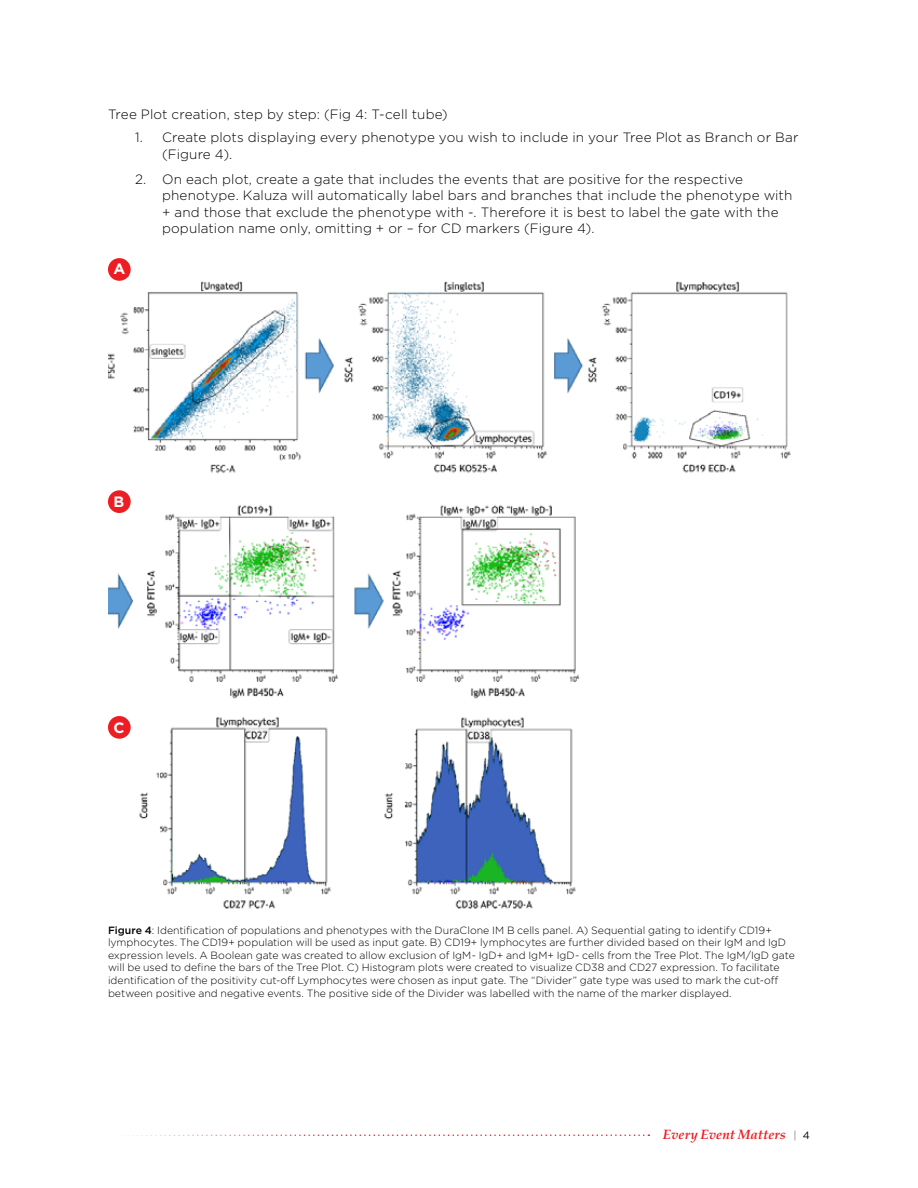
<style>
.page{position:relative;width:918px;height:1188px;background:#fff}
.page>*{position:absolute;margin:0;border:0;box-sizing:border-box;transform-origin:0 0}
.t1{font:700 15px "Gotham";color:#fff}
.t2{font:300 13.5px/16.5px "Gotham";letter-spacing:.01em;color:#000}
.t3{font:italic 700 13.5px "Palatino";color:#ed1d24}
.t4{font:300 10.5px/12.6px "Gotham";color:#000}
.s1{font-weight:500}
.s2{font-family:"Gotham";font-weight:400;font-style:normal;font-size:10.5px;color:#7e868c}
.s3{font-family:"Gotham";font-weight:400;font-style:normal;font-size:10.5px;color:#000}
</style>
<div class="page">
<svg style="left:123px;top:1134px;width:526px;height:2px"></svg>
<img style="left:108px;top:258px;width:683px;height:651px">
<div style="left:108px;top:258px;width:23px;height:23px;background:#ed1d24;border-radius:50%"></div>
<div style="left:108px;top:490px;width:23px;height:23px;background:#ed1d24;border-radius:50%"></div>
<div style="left:108px;top:716px;width:23px;height:23px;background:#ed1d24;border-radius:50%"></div>
<p class="t2" style="left:108px;top:105px;width:341px">Tree Plot creation, step by step: (Fig 4: T-cell tube)</p>
<p class="t2" style="left:162px;top:129px;width:638px;text-indent:-27px">1. Create plots displaying every phenotype you wish to include in your Tree Plot as Branch or Bar (Figure 4).</p>
<p class="t2" style="left:162px;top:170px;width:632px;text-indent:-27px">2. On each plot, create a gate that includes the events that are positive for the respective phenotype. Kaluza will automatically label bars and branches that include the phenotype with + and those that exclude the phenotype with -. Therefore it is best to label the gate with the population name only, omitting + or – for CD markers (Figure 4).</p>
<h1 class="t1" style="left:113px;top:259px;width:13px">A</h1>
<h1 class="t1" style="left:113px;top:492px;width:12px">B</h1>
<h1 class="t1" style="left:113px;top:717px;width:13px">C</h1>
<p class="t4" style="left:108px;top:923px;width:688px"><span class="s1">Figure 4</span>: Identification of populations and phenotypes with the DuraClone IM B cells panel. A) Sequential gating to identify CD19+ lymphocytes. The CD19+ population will be used as input gate. B) CD19+ lymphocytes are further divided based on their IgM and IgD expression levels. A Boolean gate was created to allow exclusion of IgM- IgD+ and IgM+ IgD- cells from the Tree Plot. The IgM/IgD gate will be used to define the bars of the Tree Plot. C) Histogram plots were created to visualize CD38 and CD27 expression. To facilitate identification of the positivity cut-off Lymphocytes were chosen as input gate. The “Divider” gate type was used to mark the cut-off between positive and negative events. The positive side of the Divider was labelled with the name of the marker displayed.</p>
<p class="t3" style="left:663px;top:1123px;width:149px">Every Event Matters <span class="s2">|</span> <span class="s3">4</span></p>
</div>
